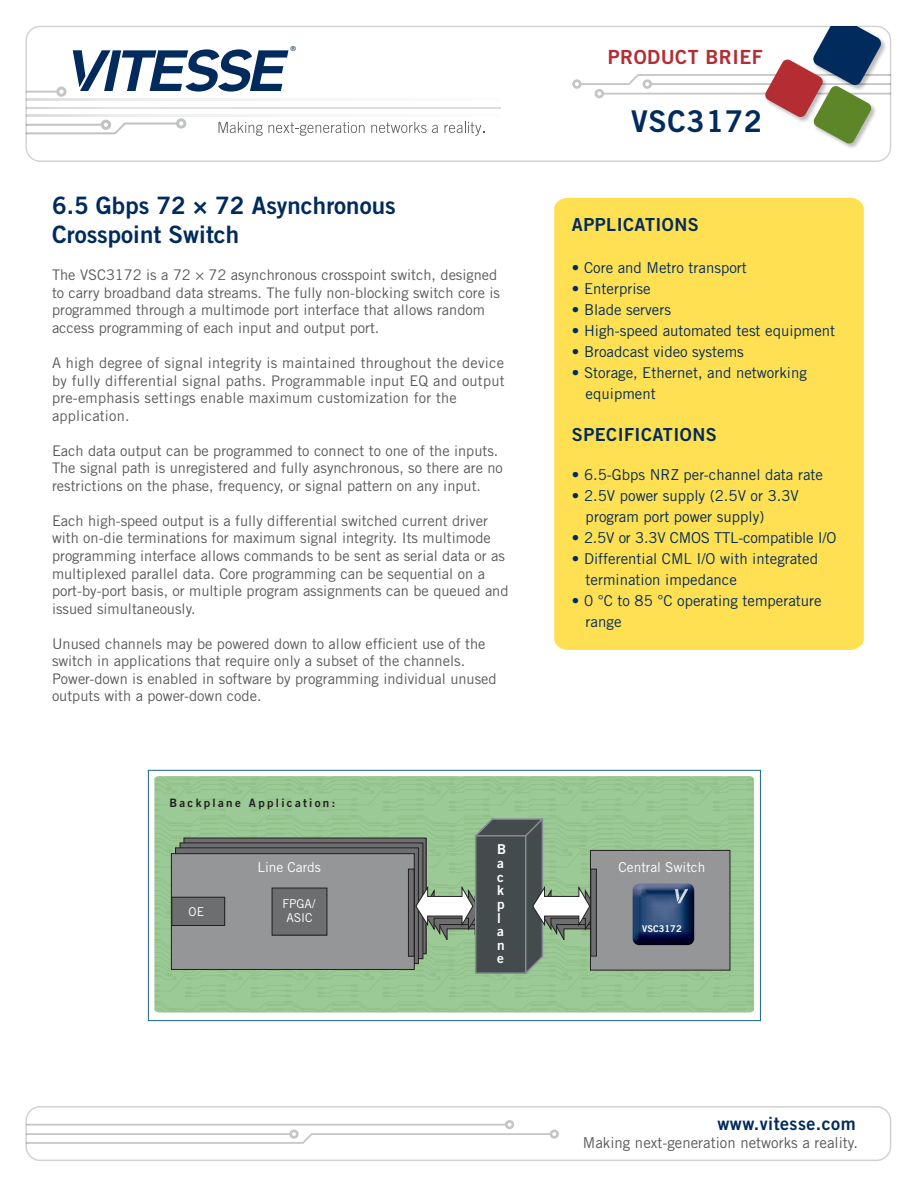
<style>
.page{position:relative;width:918px;height:1188px;background:#fff}
.page>*{position:absolute;margin:0;border:0;box-sizing:border-box;transform-origin:0 0}
.t1{font:30px "Trade Gothic LT Std Bd 2";letter-spacing:.025em;color:#002b5c}
.t2{font:24px/28.5px "Trade Gothic LT Std Bd 2";color:#002b5c}
.t3{font:19.5px "Trade Gothic LT Std Bd 2";letter-spacing:.025em;color:#b32d33}
.t4{font:18px "Trade Gothic LT Std Bd 2";letter-spacing:.025em;color:#002b5c}
.t5{font:15px/21px "Trade Gothic LT Std";color:#002b5c}
.t6{font:15px "Trade Gothic LT Std";color:#58595b}
.t7{font:14.7px/17.5px "Trade Gothic LT Std";color:#58595b}
.t8{font:13.65px "Trade Gothic LT Std";color:#fff}
.t9{font:13.65px/13.6px "Trade Gothic LT Std Bd 2";color:#fff}
.t10{font:12.15px/14.5px "Trade Gothic LT Std";color:#fff;text-align:center}
.t11{font:11.55px "Trade Gothic LT Std Bd 2";letter-spacing:.2em;color:#231f20}
.t12{font:9.3px "Trade Gothic LT Std Bd 2";color:#fff}
.t13{font:6.9px "Trade Gothic LT Std";color:#002b5c}
</style>
<div class="page">
<svg style="left:73px;top:49px;width:215px;height:43px"></svg>
<hr style="left:26px;top:99px;width:86px;height:2px;background:#e3e3e5">
<hr style="left:26px;top:107px;width:86px;height:2px;background:#dcddde">
<hr style="left:26px;top:115px;width:87px;height:2px;background:#e3e3e5">
<svg style="left:28px;top:87px;width:39px;height:10px"></svg>
<svg style="left:28px;top:118px;width:158px;height:16px"></svg>
<svg style="left:219px;top:122px;width:146px;height:14px"></svg>
<svg style="left:371px;top:122px;width:67px;height:11px"></svg>
<img style="left:843px;top:144px;width:15px;height:4px">
<svg style="left:572px;top:26px;width:319px;height:118px"></svg>
<div style="left:25px;top:26px;width:866px;height:136px;border:2px solid #231f20;border-radius:14px"></div>
<div style="left:25px;top:1106px;width:866px;height:55px;border:2px solid #d0d2d3;border-radius:14px"></div>
<svg style="left:26px;top:1120px;width:533px;height:24px"></svg>
<div style="left:554px;top:198px;width:310px;height:452px;background:#ffe052"></div>
<svg style="left:445px;top:122px;width:40px;height:14px"></svg>
<div style="left:148px;top:770px;width:613px;height:251px;border:1px solid #186595"></div>
<svg style="left:154px;top:776px;width:600px;height:237px;background:#98c492"></svg>
<svg style="left:186px;top:840px;width:229px;height:3px"></svg>
<div style="left:176px;top:848px;width:242px;height:116px;background:#6d6e70"></div>
<div style="left:171px;top:854px;width:243px;height:115px;background:#949698"></div>
<div style="left:171px;top:853px;width:244px;height:117px;border:1px solid #231f20"></div>
<div style="left:272px;top:888px;width:55px;height:47px;background:#6d6e70"></div>
<div style="left:272px;top:888px;width:55px;height:48px;border:1px solid #231f20"></div>
<div style="left:171px;top:897px;width:54px;height:29px;background:#6d6e70;border:1px solid #231f20"></div>
<svg style="left:415px;top:817px;width:195px;height:158px;background:#7e967e"></svg>
<div style="left:590px;top:850px;width:140px;height:120px;background:#949698"></div>
<div style="left:590px;top:850px;width:140px;height:121px;border:1px solid #231f20"></div>
<div style="left:590px;top:869px;width:7px;height:88px;background:#6d6e70;border:1px solid #231f20"></div>
<div style="left:408px;top:869px;width:6px;height:87px;background:#6d6e70"></div>
<div style="left:408px;top:869px;width:6px;height:88px;border:1px solid #231f20"></div>
<svg style="left:633px;top:884px;width:61px;height:61px;background:#283f69"></svg>
<p class="t13" style="left:291px;top:44px;width:7px">®</p>
<h2 class="t2" style="left:52px;top:191px;width:345px">6.5 Gbps 72 × 72 Asynchronous<br>Crosspoint Switch</h2>
<p class="t7" style="left:52px;top:266px;width:450px">The VSC3172 is a 72 × 72 asynchronous crosspoint switch, designed to carry broadband data streams. The fully non-blocking switch core is programmed through a multimode port interface that allows random access programming of each input and output port.</p>
<p class="t7" style="left:52px;top:354px;width:454px">A high degree of signal integrity is maintained throughout the device by fully differential signal paths. Programmable input EQ and output pre-emphasis settings enable maximum customization for the application.</p>
<p class="t7" style="left:52px;top:442px;width:452px">Each data output can be programmed to connect to one of the inputs.<br>The signal path is unregistered and fully asynchronous, so there are no restrictions on the phase, frequency, or signal pattern on any input.</p>
<p class="t7" style="left:52px;top:512px;width:458px">Each high-speed output is a fully differential switched current driver with on-die terminations for maximum signal integrity. Its multimode programming interface allows commands to be sent as serial data or as multiplexed parallel data. Core programming can be sequential on a port-by-port basis, or multiple program assignments can be queued and issued simultaneously.</p>
<p class="t7" style="left:52px;top:635px;width:446px">Unused channels may be powered down to allow efficient use of the switch in applications that require only a subset of the channels.<br>Power-down is enabled in software by programming individual unused outputs with a power-down code.</p>
<p class="t11" style="left:170px;top:795px;width:167px">Backplane Application:</p>
<p class="t10" style="left:189px;top:905px;width:17px">OE</p>
<p class="t8" style="left:258px;top:859px;width:65px">Line Cards</p>
<p class="t10" style="left:282px;top:896px;width:35px">FPGA/<br>ASIC</p>
<p class="t9" style="left:497px;top:842px;width:11px">B a c k p l a n e</p>
<h3 class="t3" style="left:608px;top:45px;width:156px">PRODUCT BRIEF</h3>
<h1 class="t1" style="left:631px;top:103px;width:133px">VSC3172</h1>
<p class="t4" style="left:572px;top:214px;width:128px">APPLICATIONS</p>
<p class="t5" style="left:572px;top:257px;width:176px">• Core and Metro transport</p>
<p class="t5" style="left:572px;top:278px;width:80px">• Enterprise</p>
<p class="t5" style="left:572px;top:299px;width:101px">• Blade servers</p>
<p class="t5" style="left:572px;top:320px;width:265px">• High-speed automated test equipment</p>
<p class="t5" style="left:572px;top:341px;width:174px">• Broadcast video systems</p>
<p class="t5" style="left:586px;top:362px;width:223px;text-indent:-14px">• Storage, Ethernet, and networking equipment</p>
<p class="t4" style="left:572px;top:424px;width:146px">SPECIFICATIONS</p>
<p class="t5" style="left:572px;top:464px;width:253px">• 6.5-Gbps NRZ per-channel data rate</p>
<p class="t5" style="left:586px;top:485px;width:215px;text-indent:-14px">• 2.5V power supply (2.5V or 3.3V program port power supply)</p>
<p class="t5" style="left:572px;top:527px;width:266px">• 2.5V or 3.3V CMOS TTL-compatible I/O</p>
<p class="t5" style="left:586px;top:548px;width:234px;text-indent:-14px">• Differential CML I/O with integrated termination impedance</p>
<p class="t5" style="left:586px;top:590px;width:238px;text-indent:-14px">• 0 °C to 85 °C operating temperature range</p>
<p class="t8" style="left:619px;top:859px;width:88px">Central Switch</p>
<p class="t12" style="left:642px;top:923px;width:41px">VSC3172</p>
<p class="t4" style="left:717px;top:1112px;width:140px">www.vitesse.com</p>
<p class="t6" style="left:583px;top:1134px;width:277px">Making next-generation networks a reality.</p>
</div>
